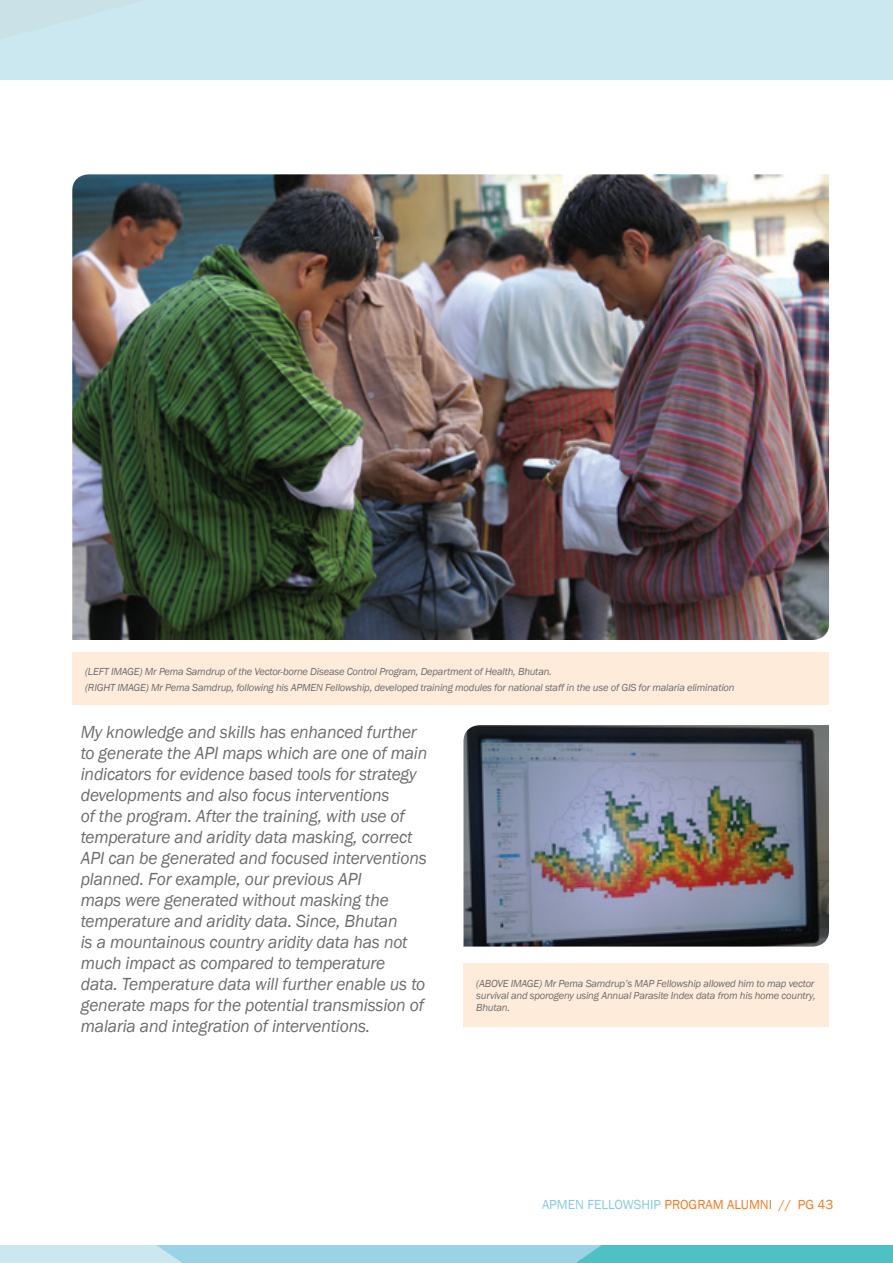
<style>
.page{position:relative;width:893px;height:1263px;background:#fff}
.page>*{position:absolute;margin:0;border:0;box-sizing:border-box;transform-origin:0 0}
.t1{font:italic 18px/21px "Franklin Gothic";letter-spacing:-.01em;color:#6c6d70}
.t2{font:13.5px "Franklin Gothic";color:#f47b21}
.t3{font:italic 10.5px/12px "Franklin Gothic";letter-spacing:-.02em;color:#6c6d70}
.s1{color:#87cbe1}
</style>
<div class="page">
<div style="left:0;top:0;width:893px;height:79px;background:#cbe8f1"></div>
<svg style="left:0;top:1245px;width:893px;height:18px;background:#89d0dc"></svg>
<div style="left:72px;top:653px;width:757px;height:52px;background:#feebd9"></div>
<div style="left:463px;top:963px;width:366px;height:64px;background:#feebd9"></div>
<img style="left:72px;top:174px;width:757px;height:466px">
<img style="left:463px;top:725px;width:366px;height:221px">
<p class="t3" style="left:85px;top:663px;width:651px;line-height:16.2px">(LEFT IMAGE) Mr Pema Samdrup of the Vector-borne Disease Control Program, Department of Health, Bhutan.<br>(RIGHT IMAGE) Mr Pema Samdrup, following his APMEN Fellowship, developed training modules for national staff in the use of GIS for malaria elimination</p>
<p class="t1" style="left:81px;top:721px;width:348px">My knowledge and skills has enhanced further to generate the API maps which are one of main indicators for evidence based tools for strategy developments and also focus interventions<br>of the program. After the training, with use of temperature and aridity data masking, correct API can be generated and focused interventions planned. For example, our previous API<br>maps were generated without masking the temperature and aridity data. Since, Bhutan<br>is a mountainous country aridity data has not much impact as compared to temperature<br>data. Temperature data will further enable us to generate maps for the potential transmission of malaria and integration of interventions.</p>
<p class="t3" style="left:476px;top:977px;width:341px;text-align:justify">(ABOVE IMAGE) Mr Pema Samdrup’s MAP Fellowship allowed him to map vector survival and sporogeny using Annual Parasite Index data from his home country, Bhutan.</p>
<p class="t2" style="left:542px;top:1196px;width:293px"><span class="s1">APMEN FELLOWSHIP</span> PROGRAM ALUMNI // PG 43</p>
</div>
